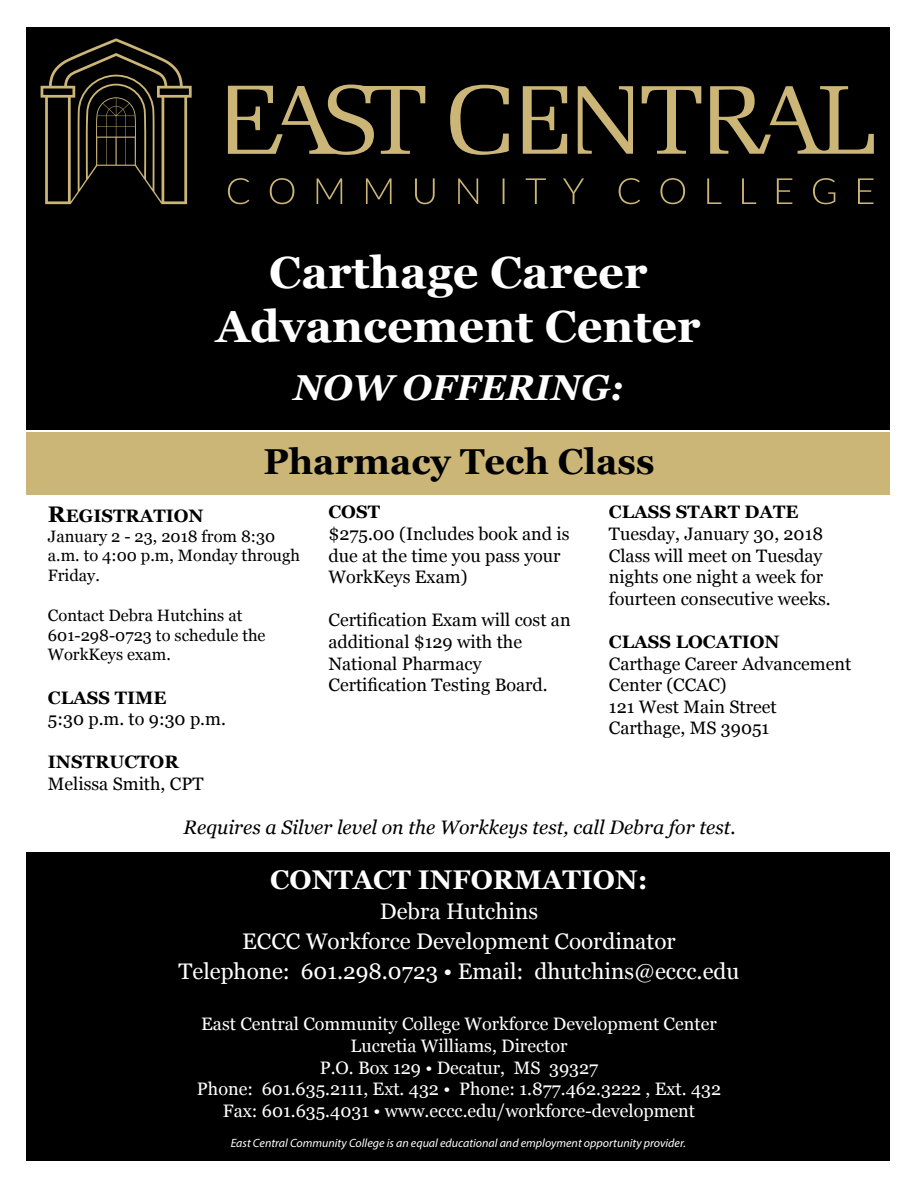
<style>
.page{position:relative;width:918px;height:1188px;background:#fff}
.page>*{position:absolute;margin:0;border:0;box-sizing:border-box;transform-origin:0 0}
.t1{font:700 45px/54px "Georgia";color:#fff;text-align:center}
.t2{font:700 36px "Georgia";color:#000}
.t3{font:italic 700 36px "Georgia";color:#fff}
.t4{font:700 27px "Georgia";color:#fff}
.t5{font:22.5px/30px "Georgia";color:#fff;text-align:center}
.t6{font:italic 19.5px "Georgia";color:#000}
.t7{font:18px/21.6px "Georgia";color:#000}
.t8{font:18px/21.6px "Georgia";color:#fff;text-align:center}
.t9{font:700 18px "Georgia";color:#000}
.t10{font:16.5px/19.8px "Georgia";color:#000}
.t11{font:italic 12px "Myriad Pro";color:#fff}
.s1{font-size:22.5px}
</style>
<div class="page">
<div style="left:26px;top:852px;width:864px;height:309px;background:#000"></div>
<div style="left:26px;top:27px;width:864px;height:402px;background:#000"></div>
<div style="left:26px;top:432px;width:864px;height:63px;background:#cbb677"></div>
<svg style="left:41px;top:38px;width:833px;height:166px"></svg>
<h1 class="t1" style="left:216px;top:245px;width:486px">Carthage Career<br>Advancement Center</h1>
<h2 class="t3" style="left:293px;top:365px;width:331px">NOW OFFERING:</h2>
<h2 class="t2" style="left:264px;top:439px;width:392px">Pharmacy Tech Class</h2>
<p class="t9" style="left:48px;top:504px;width:157px"><span class="s1">R</span>EGISTRATION</p>
<p class="t10" style="left:48px;top:526px;width:254px">January 2 - 23, 2018 from 8:30 a.m. to 4:00 p.m, Monday through<br>Friday.</p>
<p class="t10" style="left:48px;top:606px;width:219px">Contact Debra Hutchins at<br>601-298-0723 to schedule the<br>WorkKeys exam.</p>
<p class="t9" style="left:48px;top:686px;width:120px">CLASS TIME</p>
<p class="t7" style="left:48px;top:709px;width:179px">5:30 p.m. to 9:30 p.m.</p>
<p class="t9" style="left:48px;top:751px;width:132px">INSTRUCTOR</p>
<p class="t7" style="left:48px;top:773px;width:157px">Melissa Smith, CPT</p>
<p class="t9" style="left:328px;top:501px;width:53px">COST</p>
<p class="t7" style="left:328px;top:523px;width:243px">$275.00 (Includes book and is due at the time you pass your<br>WorkKeys Exam)</p>
<p class="t7" style="left:328px;top:610px;width:244px">Certification Exam will cost an additional $129 with the<br>National Pharmacy<br>Certification Testing Board.</p>
<p class="t9" style="left:609px;top:501px;width:191px">CLASS START DATE</p>
<p class="t7" style="left:609px;top:523px;width:223px">Tuesday, January 30, 2018<br>Class will meet on Tuesday nights one night a week for fourteen consecutive weeks.</p>
<p class="t9" style="left:609px;top:630px;width:172px">CLASS LOCATION</p>
<p class="t7" style="left:609px;top:653px;width:244px">Carthage Career Advancement<br>Center (CCAC)<br>121 West Main Street<br>Carthage, MS 39051</p>
<p class="t6" style="left:184px;top:815px;width:554px">Requires a Silver level on the Workkeys test, call Debra for test.</p>
<h3 class="t4" style="left:270px;top:862px;width:379px">CONTACT INFORMATION:</h3>
<p class="t5" style="left:179px;top:896px;width:562px">Debra Hutchins<br>ECCC Workforce Development Coordinator<br>Telephone: 601.298.0723 • Email: dhutchins@eccc.edu</p>
<p class="t8" style="left:197px;top:1014px;width:526px">East Central Community College Workforce Development Center Lucretia Williams, Director<br>P.O. Box 129 • Decatur, MS 39327<br>Phone: 601.635.2111, Ext. 432 • Phone: 1.877.462.3222 , Ext. 432<br>Fax: 601.635.4031 • www.eccc.edu/workforce-development</p>
<p class="t11" style="left:231px;top:1136px;width:457px">East Central Community College is an equal educational and employment opportunity provider.</p>
</div>
